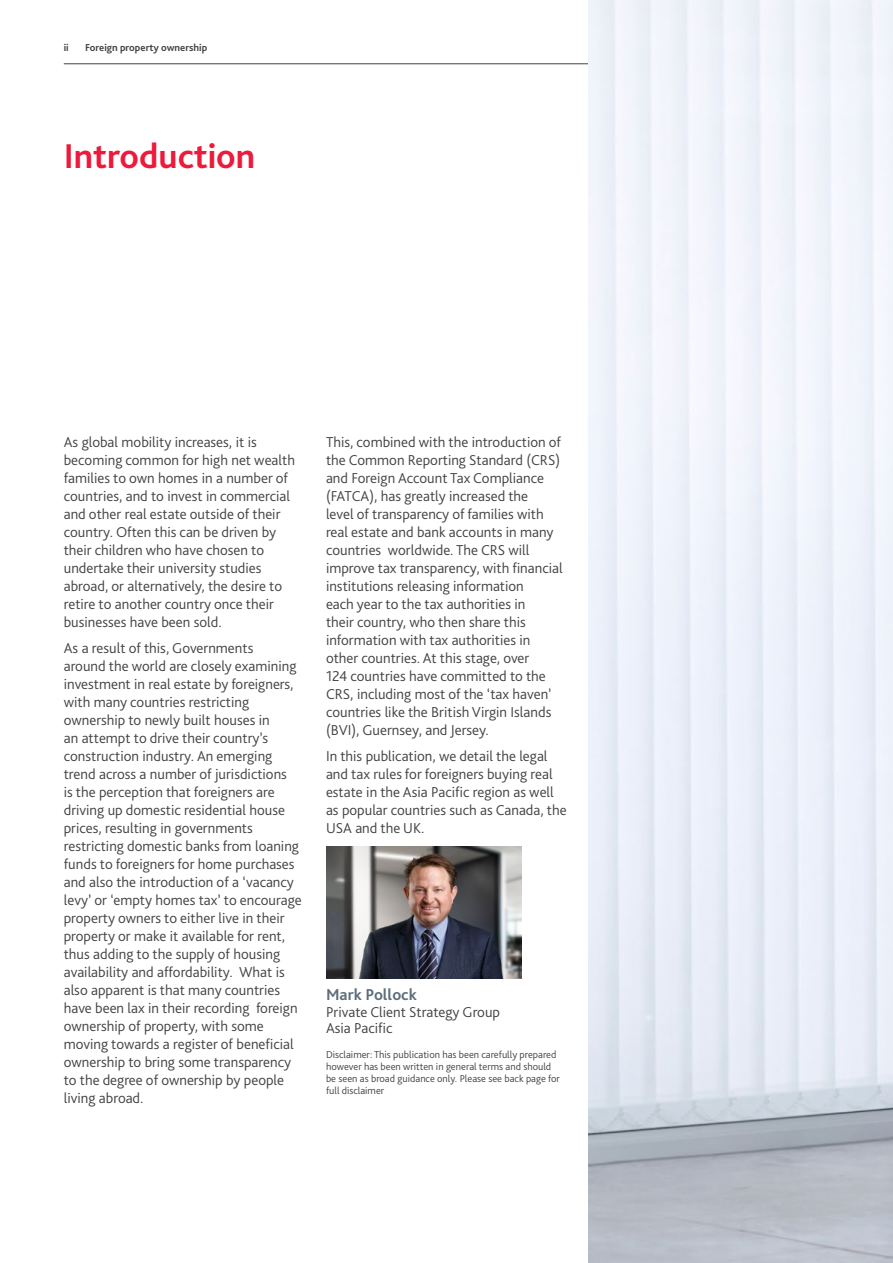
<style>
.page{position:relative;width:893px;height:1263px;background:#fff}
.page>*{position:absolute;margin:0;border:0;box-sizing:border-box;transform-origin:0 0}
.t1{font:700 36px "Bliss Pro";color:#ed1a3b}
.t2{font:700 16.5px "Bliss Pro";color:#5d6e7d}
.t3{font:300 15px/18px "Bliss Pro";color:#424241}
.t4{font:300 10.5px/12px "Bliss Pro";color:#424241}
.t5{font:700 10.5px "Bliss Pro";color:#424241}
</style>
<div class="page">
<hr style="left:64px;top:63px;width:765px;height:1px;background:#424241">
<img style="left:588px;top:0;width:305px;height:1263px">
<img style="left:326px;top:847px;width:196px;height:132px">
<p class="t5" style="left:64px;top:40px;width:6px">ii</p>
<p class="t5" style="left:85px;top:40px;width:124px">Foreign property ownership</p>
<h1 class="t1" style="left:64px;top:134px;width:193px">Introduction</h1>
<p class="t3" style="left:64px;top:432px;width:233px">As global mobility increases, it is becoming common for high net wealth families to own homes in a number of countries, and to invest in commercial and other real estate outside of their country. Often this can be driven by their children who have chosen to undertake their university studies abroad, or alternatively, the desire to retire to another country once their businesses have been sold.</p>
<p class="t3" style="left:64px;top:639px;width:240px">As a result of this, Governments<br>around the world are closely examining investment in real estate by foreigners, with many countries restricting ownership to newly built houses in<br>an attempt to drive their country’s construction industry. An emerging trend across a number of jurisdictions<br>is the perception that foreigners are driving up domestic residential house prices, resulting in governments restricting domestic banks from loaning funds to foreigners for home purchases and also the introduction of a ‘vacancy levy’ or ‘empty homes tax’ to encourage property owners to either live in their property or make it available for rent, thus adding to the supply of housing availability and affordability. What is also apparent is that many countries have been lax in their recording foreign ownership of property, with some moving towards a register of beneficial ownership to bring some transparency to the degree of ownership by people living abroad.</p>
<p class="t3" style="left:326px;top:432px;width:238px">This, combined with the introduction of the Common Reporting Standard (CRS) and Foreign Account Tax Compliance (FATCA), has greatly increased the<br>level of transparency of families with real estate and bank accounts in many countries worldwide. The CRS will improve tax transparency, with financial institutions releasing information<br>each year to the tax authorities in<br>their country, who then share this information with tax authorities in other countries. At this stage, over<br>124 countries have committed to the CRS, including most of the ‘tax haven’ countries like the British Virgin Islands (BVI), Guernsey, and Jersey.</p>
<p class="t3" style="left:326px;top:747px;width:242px">In this publication, we detail the legal and tax rules for foreigners buying real estate in the Asia Pacific region as well as popular countries such as Canada, the USA and the UK.</p>
<p class="t2" style="left:326px;top:984px;width:92px">Mark Pollock</p>
<p class="t3" style="left:326px;top:1003px;width:176px;line-height:16.5px">Private Client Strategy Group<br>Asia Pacific</p>
<p class="t4" style="left:326px;top:1048px;width:235px">Disclaimer: This publication has been carefully prepared however has been written in general terms and should be seen as broad guidance only. Please see back page for full disclaimer</p>
</div>
